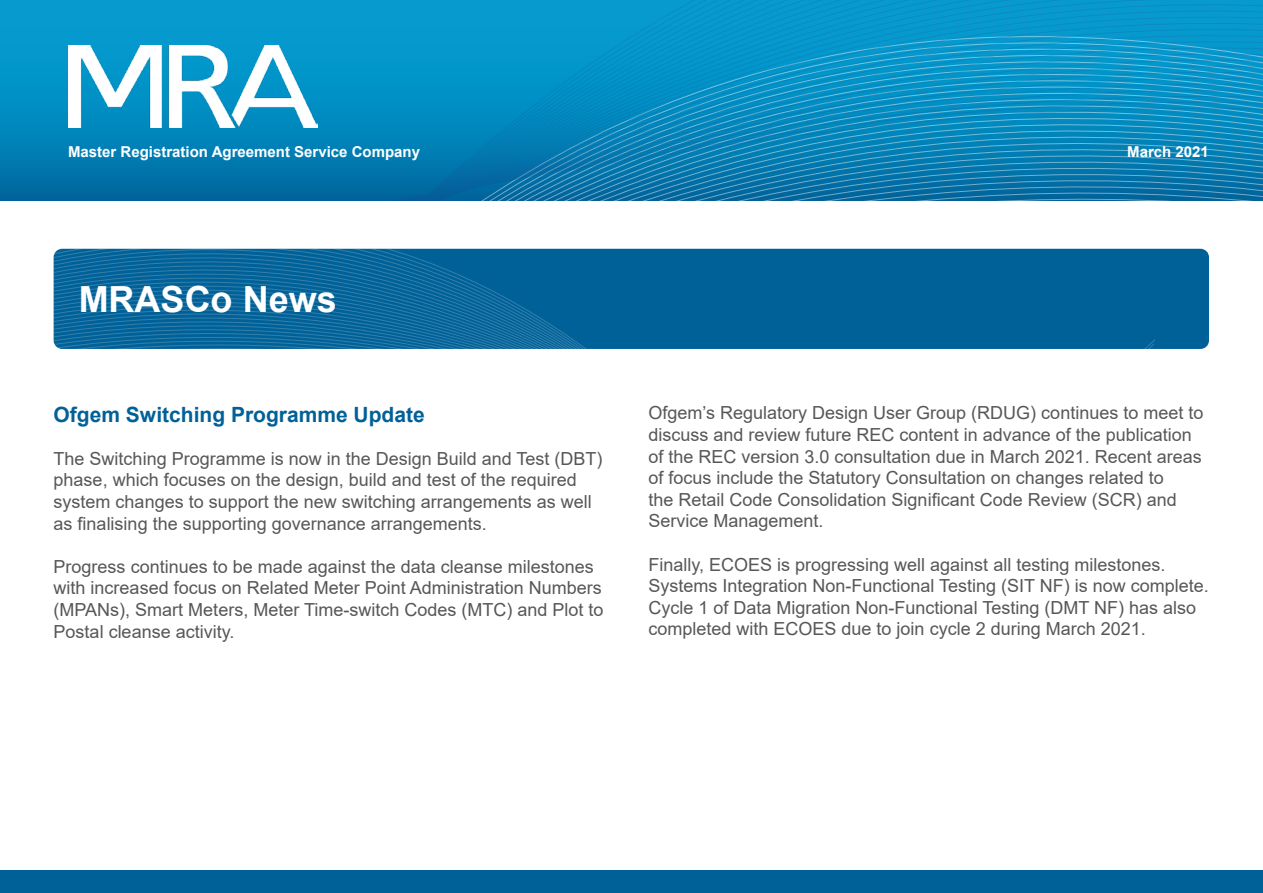
<style>
.page{position:relative;width:1263px;height:893px;background:#fff}
.page>*{position:absolute;margin:0;border:0;box-sizing:border-box;transform-origin:0 0}
.t1{font:700 36px "Arial";color:#fff}
.t2{font:700 21px "Arial";color:#006198}
.t3{font:18px/21.6px "Arial";color:#575756}
.t4{font:700 15px "Arial";color:#fff}
</style>
<div class="page">
<svg style="left:0;top:0;width:1263px;height:201px;background:#0a8bbf"></svg>
<img style="left:68px;top:45px;width:250px;height:82px">
<div style="left:0;top:871px;width:1263px;height:22px;background:#006198"></div>
<div style="left:54px;top:249px;width:1155px;height:100px;background:#006198;border-radius:9px"></div>
<svg style="left:54px;top:249px;width:1101px;height:100px"></svg>
<p class="t4" style="left:68px;top:141px;width:354px">Master Registration Agreement Service Company</p>
<p class="t4" style="left:1127px;top:141px;width:83px">March 2021</p>
<h1 class="t1" style="left:79px;top:274px;width:260px">MRASCo News</h1>
<p class="t2" style="left:54px;top:399px;width:373px">Ofgem Switching Programme Update</p>
<p class="t3" style="left:54px;top:448px;width:550px">The Switching Programme is now in the Design Build and Test (DBT) phase, which focuses on the design, build and test of the required system changes to support the new switching arrangements as well as finalising the supporting governance arrangements.</p>
<p class="t3" style="left:54px;top:556px;width:551px">Progress continues to be made against the data cleanse milestones with increased focus on Related Meter Point Administration Numbers (MPANs), Smart Meters, Meter Time-switch Codes (MTC) and Plot to Postal cleanse activity.</p>
<p class="t3" style="left:648px;top:402px;width:556px">Ofgem’s Regulatory Design User Group (RDUG) continues to meet to discuss and review future REC content in advance of the publication of the REC version 3.0 consultation due in March 2021. Recent areas of focus include the Statutory Consultation on changes related to<br>the Retail Code Consolidation Significant Code Review (SCR) and Service Management.</p>
<p class="t3" style="left:648px;top:553px;width:562px">Finally, ECOES is progressing well against all testing milestones.<br>Systems Integration Non-Functional Testing (SIT NF) is now complete.<br>Cycle 1 of Data Migration Non-Functional Testing (DMT NF) has also completed with ECOES due to join cycle 2 during March 2021.</p>
</div>
